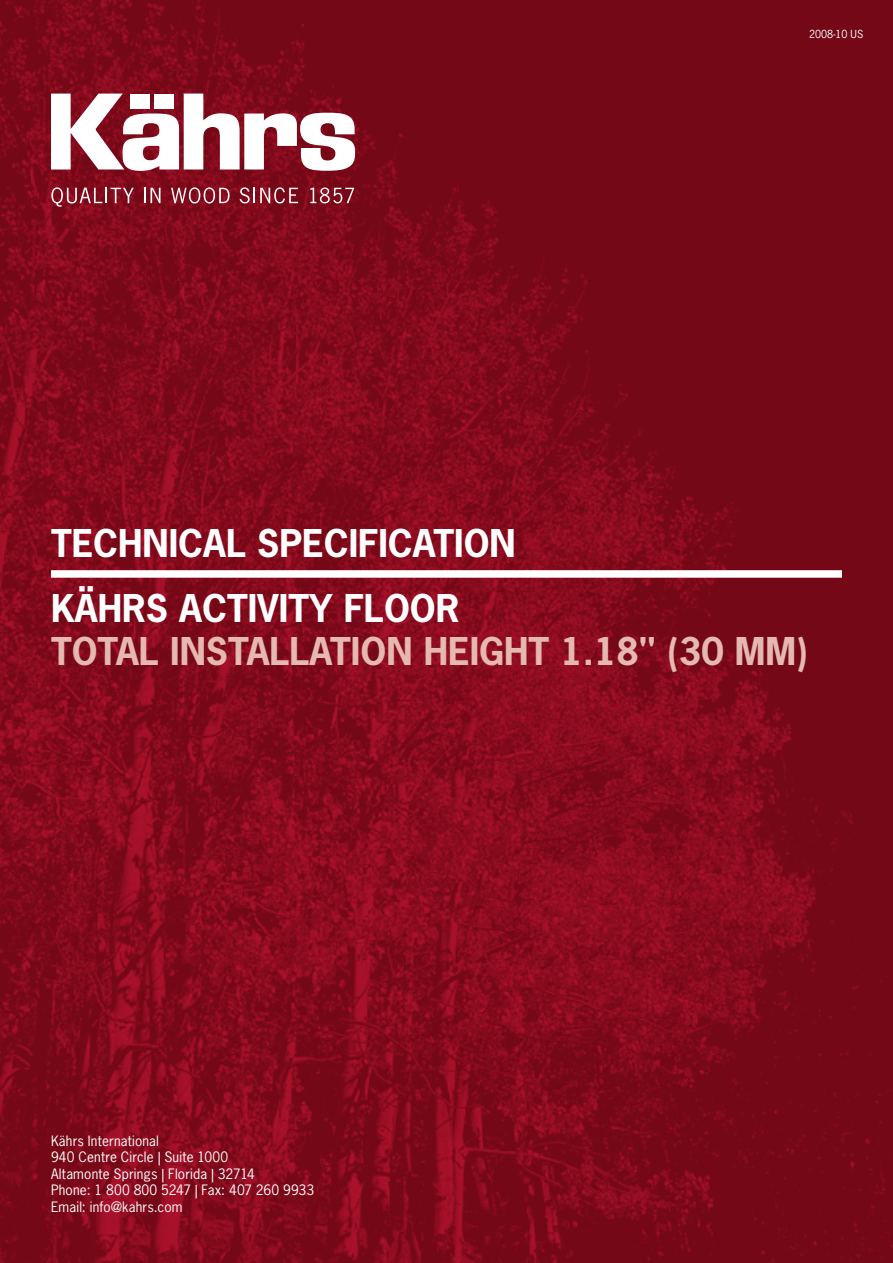
<style>
.page{position:relative;width:893px;height:1263px;background:#fff}
.page>*{position:absolute;margin:0;border:0;box-sizing:border-box;transform-origin:0 0}
.t1{font:700 36px/64.5px "News Gothic Std";color:#fff}
.t2{font:700 36px "News Gothic Std";color:#e5b8b0}
.t3{font:13.5px/16.5px "News Gothic Std";letter-spacing:.01em;color:#fff}
.t4{font:10.5px "News Gothic Std";color:#fff}
</style>
<div class="page">
<img style="left:0;top:0;width:893px;height:1263px">
<svg style="left:51px;top:94px;width:304px;height:78px"></svg>
<svg style="left:51px;top:187px;width:83px;height:20px"></svg>
<svg style="left:144px;top:188px;width:16px;height:15px"></svg>
<svg style="left:171px;top:187px;width:59px;height:16px"></svg>
<svg style="left:240px;top:187px;width:58px;height:16px"></svg>
<svg style="left:310px;top:187px;width:44px;height:16px"></svg>
<div style="left:51px;top:570px;width:791px;height:8px;background:#fff"></div>
<p class="t4" style="left:809px;top:27px;width:56px">2008-10 US</p>
<h1 class="t1" style="left:51px;top:511px;width:466px">TECHNICAL SPECIFICATION<br>KÄHRS ACTIVITY FLOOR</h1>
<h1 class="t2" style="left:51px;top:628px;width:759px">TOTAL INSTALLATION HEIGHT 1.18" (30 MM)</h1>
<p class="t3" style="left:51px;top:1132px;width:265px">Kährs International<br>940 Centre Circle | Suite 1000<br>Altamonte Springs | Florida | 32714<br>Phone: 1 800 800 5247 | Fax: 407 260 9933<br>Email: info@kahrs.com</p>
</div>
